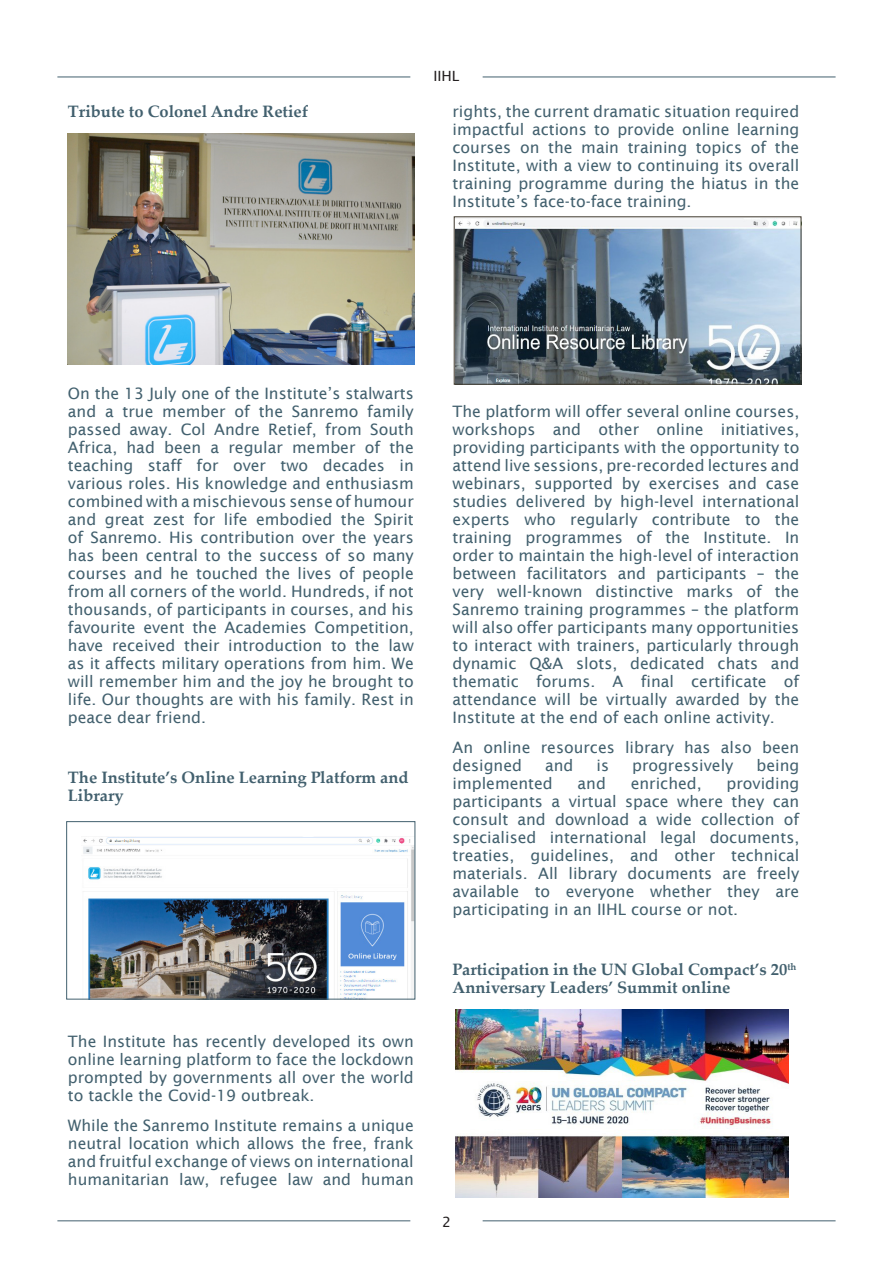
<style>
.page{position:relative;width:893px;height:1263px;background:#fff}
.page>*{position:absolute;margin:0;border:0;box-sizing:border-box;transform-origin:0 0}
.t1{font:700 16.5px/18px "Palatino Linotype";color:#42606e}
.t2{font:15.75px/18px "Lucida Sans";color:#42606e;text-align:justify}
.ARTICOLO{font:14.1px "Lucida Sans";color:#231f20}
</style>
<div class="page">
<hr style="left:483px;top:1220px;width:353px;height:1px;background:#42606e">
<hr style="left:57px;top:1220px;width:353px;height:1px;background:#42606e">
<hr style="left:483px;top:77px;width:353px;height:1px;background:#42606e">
<hr style="left:57px;top:77px;width:353px;height:1px;background:#42606e">
<img style="left:68px;top:133px;width:346px;height:231px">
<img style="left:83px;top:837px;width:330px;height:160px">
<div style="left:66px;top:821px;width:349px;height:178px;border:1px solid #42606e"></div>
<img style="left:456px;top:219px;width:343px;height:163px">
<div style="left:454px;top:217px;width:347px;height:167px;border:1px solid #3b3529"></div>
<img style="left:456px;top:1010px;width:333px;height:187px">
<p class="t1" style="left:68px;top:102px;width:242px">Tribute to Colonel Andre Retief</p>
<p class="ARTICOLO" style="left:433px;top:68px;width:28px">IIHL</p>
<p class="t2" style="left:453px;top:103px;width:348px">rights, the current dramatic situation required impactful actions to provide online learning courses on the main training topics of the Institute, with a view to continuing its overall training programme during the hiatus in the Institute’s face-to-face training.</p>
<p class="t2" style="left:68px;top:384px;width:347px">On the 13 July one of the Institute’s stalwarts and a true member of the Sanremo family passed away. Col Andre Retief, from South Africa, had been a regular member of the teaching staff for over two decades in various roles. His knowledge and enthusiasm combined with a mischievous sense of humour and great zest for life embodied the Spirit of Sanremo. His contribution over the years has been central to the success of so many courses and he touched the lives of people from all corners of the world. Hundreds, if not thousands, of participants in courses, and his favourite event the Academies Competition, have received their introduction to the law as it affects military operations from him. We will remember him and the joy he brought to life. Our thoughts are with his family. Rest in peace dear friend.</p>
<p class="t1" style="left:68px;top:768px;width:342px">The Institute’s Online Learning Platform and<br>Library</p>
<p class="t2" style="left:68px;top:1032px;width:347px">The Institute has recently developed its own online learning platform to face the lockdown prompted by governments all over the world to tackle the Covid-19 outbreak.</p>
<p class="t2" style="left:68px;top:1116px;width:347px">While the Sanremo Institute remains a unique neutral location which allows the free, frank and fruitful exchange of views on international humanitarian law, refugee law and human</p>
<p class="t2" style="left:453px;top:403px;width:348px">The platform will offer several online courses, workshops and other online initiatives, providing participants with the opportunity to attend live sessions, pre-recorded lectures and webinars, supported by exercises and case studies delivered by high-level international experts who regularly contribute to the training programmes of the Institute. In order to maintain the high-level of interaction between facilitators and participants – the very well-known distinctive marks of the Sanremo training programmes – the platform will also offer participants many opportunities to interact with trainers, particularly through dynamic Q&amp;A slots, dedicated chats and thematic forums. A final certificate of attendance will be virtually awarded by the Institute at the end of each online activity.</p>
<p class="t2" style="left:453px;top:739px;width:348px">An online resources library has also been designed</p>
<p class="t2" style="left:545px;top:757px;width:30px">and</p>
<p class="t2" style="left:596px;top:757px;width:14px">is</p>
<p class="t2" style="left:632px;top:757px;width:103px">progressively</p>
<p class="t2" style="left:756px;top:757px;width:44px">being</p>
<p class="t2" style="left:453px;top:775px;width:102px">implemented</p>
<p class="t2" style="left:578px;top:775px;width:30px">and</p>
<p class="t2" style="left:631px;top:775px;width:73px">enriched,</p>
<p class="t2" style="left:453px;top:775px;width:348px;text-indent:274px">providing participants a virtual space where they can consult and download a wide collection of specialised international legal documents, treaties, guidelines, and other technical materials. All library documents are freely available to everyone whether they are participating in an IIHL course or not.</p>
<p class="t1" style="left:453px;top:960px;width:345px">Participation in the UN Global Compact’s 20<sup>th<br></sup>Anniversary Leaders’ Summit online</p>
<p class="ARTICOLO" style="left:442px;top:1214px;width:10px">2</p>
</div>
